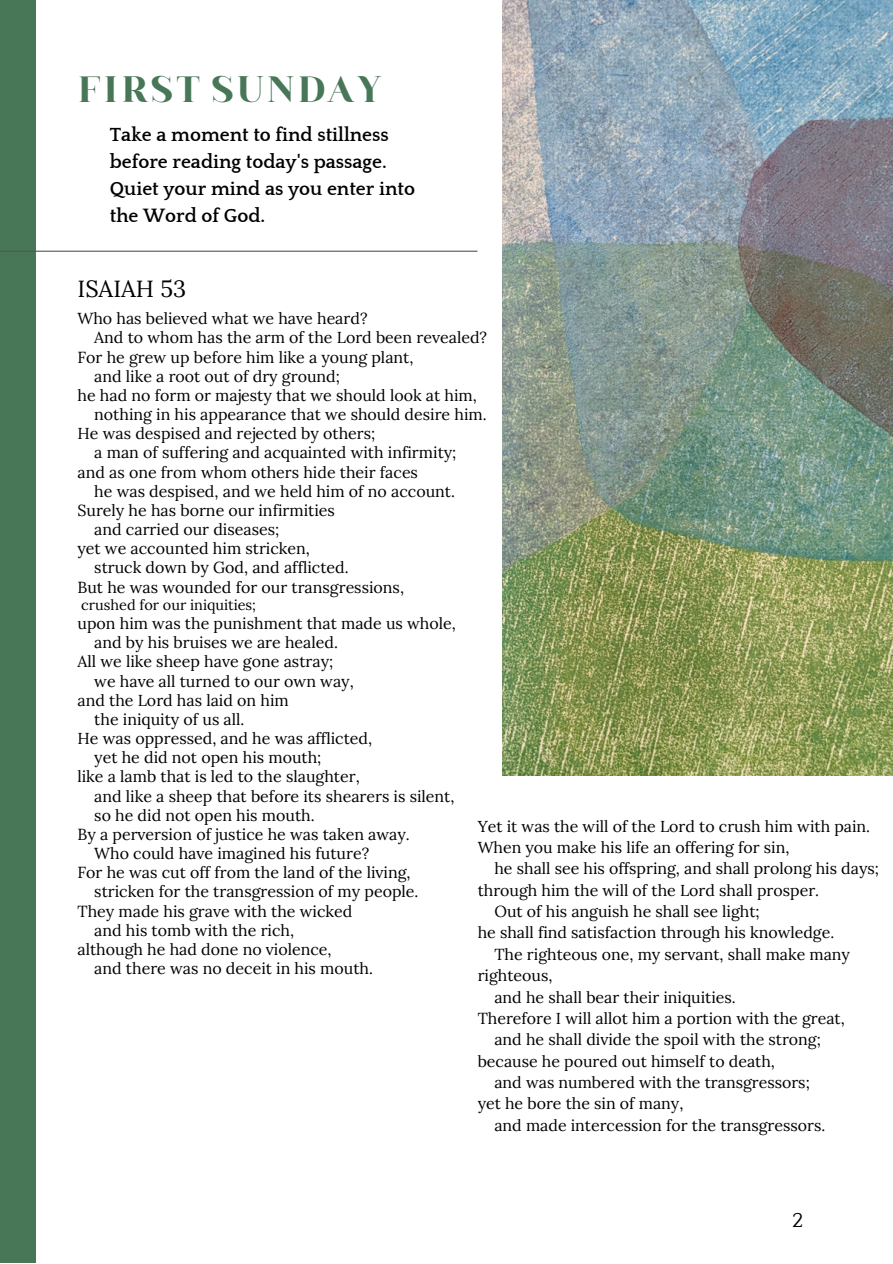
<style>
.page{position:relative;width:893px;height:1264px;background:#fff}
.page>*{position:absolute;margin:0;border:0;box-sizing:border-box;transform-origin:0 0}
.t1{font:38.4px "RTL Rayyan Regular";letter-spacing:.07em;color:#487758}
.t2{font:23.4px "Lora";color:#000}
.t3{font:21px "Quattrocento";color:#000}
.t4{font:700 19.5px/27px "Quattrocento";color:#000}
.t5{font:15.9px/21.3px "Lora";color:#000}
.t6{font:14.4px "Lora";color:#000}
</style>
<div class="page">
<img style="left:502px;top:0;width:390px;height:775px">
<div style="left:0;top:0;width:36px;height:1262px;background:#487758"></div>
<hr style="left:0;top:251px;width:477px;height:1px;background:#52574b">
<p class="t1" style="left:77px;top:66px;width:306px">FIRST SUNDAY</p>
<p class="t4" style="left:110px;top:121px;width:306px">Take a moment to find stillness before reading today's passage.<br>Quiet your mind as you enter into the Word of God.</p>
<p class="t2" style="left:77px;top:273px;width:110px">ISAIAH 53</p>
<p class="t5" style="left:77px;top:308px;width:291px">Who has believed what we have heard?</p>
<p class="t5" style="left:94px;top:327px;width:394px">And to whom has the arm of the Lord been revealed?</p>
<p class="t5" style="left:77px;top:346px;width:337px">For he grew up before him like a young plant,</p>
<p class="t5" style="left:94px;top:365px;width:247px">and like a root out of dry ground;</p>
<p class="t5" style="left:77px;top:384px;width:401px">he had no form or majesty that we should look at him,</p>
<p class="t5" style="left:94px;top:403px;width:394px">nothing in his appearance that we should desire him.</p>
<p class="t5" style="left:77px;top:423px;width:299px">He was despised and rejected by others;</p>
<p class="t5" style="left:94px;top:442px;width:363px">a man of suffering and acquainted with infirmity;</p>
<p class="t5" style="left:77px;top:461px;width:342px">and as one from whom others hide their faces</p>
<p class="t5" style="left:94px;top:480px;width:362px">he was despised, and we held him of no account.</p>
<p class="t5" style="left:77px;top:499px;width:259px">Surely he has borne our infirmities</p>
<p class="t5" style="left:94px;top:518px;width:186px">and carried our diseases;</p>
<p class="t5" style="left:77px;top:537px;width:234px">yet we accounted him stricken,</p>
<p class="t5" style="left:94px;top:557px;width:256px">struck down by God, and afflicted.</p>
<p class="t5" style="left:77px;top:576px;width:328px">But he was wounded for our transgressions,</p>
<p class="t6" style="left:81px;top:596px;width:176px">crushed for our iniquities;</p>
<p class="t5" style="left:77px;top:612px;width:380px">upon him was the punishment that made us whole,</p>
<p class="t5" style="left:94px;top:631px;width:245px">and by his bruises we are healed.</p>
<p class="t5" style="left:77px;top:651px;width:257px">All we like sheep have gone astray;</p>
<p class="t5" style="left:94px;top:670px;width:261px">we have all turned to our own way,</p>
<p class="t5" style="left:77px;top:689px;width:213px">and the Lord has laid on him</p>
<p class="t5" style="left:94px;top:708px;width:152px">the iniquity of us all.</p>
<p class="t5" style="left:77px;top:727px;width:296px">He was oppressed, and he was afflicted,</p>
<p class="t5" style="left:94px;top:746px;width:229px">yet he did not open his mouth;</p>
<p class="t5" style="left:77px;top:766px;width:284px">like a lamb that is led to the slaughter,</p>
<p class="t5" style="left:94px;top:785px;width:362px">and like a sheep that before its shearers is silent,</p>
<p class="t5" style="left:94px;top:804px;width:222px">so he did not open his mouth.</p>
<p class="t5" style="left:77px;top:823px;width:334px">By a perversion of justice he was taken away.</p>
<p class="t5" style="left:94px;top:842px;width:276px">Who could have imagined his future?</p>
<p class="t5" style="left:77px;top:861px;width:334px">For he was cut off from the land of the living,</p>
<p class="t5" style="left:94px;top:881px;width:325px">stricken for the transgression of my people.</p>
<p class="t5" style="left:77px;top:900px;width:276px">They made his grave with the wicked</p>
<p class="t5" style="left:94px;top:919px;width:201px">and his tomb with the rich,</p>
<p class="t5" style="left:77px;top:938px;width:256px">although he had done no violence,</p>
<p class="t5" style="left:94px;top:957px;width:280px">and there was no deceit in his mouth.</p>
<p class="t5" style="left:477px;top:815px;width:394px">Yet it was the will of the Lord to crush him with pain.</p>
<p class="t5" style="left:477px;top:836px;width:313px">When you make his life an offering for sin,</p>
<p class="t5" style="left:494px;top:857px;width:386px">he shall see his offspring, and shall prolong his days;</p>
<p class="t5" style="left:477px;top:879px;width:343px">through him the will of the Lord shall prosper.</p>
<p class="t5" style="left:494px;top:900px;width:267px">Out of his anguish he shall see light;</p>
<p class="t5" style="left:477px;top:922px;width:358px">he shall find satisfaction through his knowledge.</p>
<p class="t5" style="left:477px;top:943px;width:374px;text-indent:17px">The righteous one, my servant, shall make many righteous,</p>
<p class="t5" style="left:494px;top:986px;width:243px">and he shall bear their iniquities.</p>
<p class="t5" style="left:477px;top:1007px;width:368px">Therefore I will allot him a portion with the great,</p>
<p class="t5" style="left:494px;top:1028px;width:328px">and he shall divide the spoil with the strong;</p>
<p class="t5" style="left:477px;top:1050px;width:299px">because he poured out himself to death,</p>
<p class="t5" style="left:494px;top:1071px;width:317px">and was numbered with the transgressors;</p>
<p class="t5" style="left:477px;top:1092px;width:207px">yet he bore the sin of many,</p>
<p class="t5" style="left:494px;top:1114px;width:332px">and made intercession for the transgressors.</p>
<p class="t3" style="left:792px;top:1209px;width:13px">2</p>
</div>
